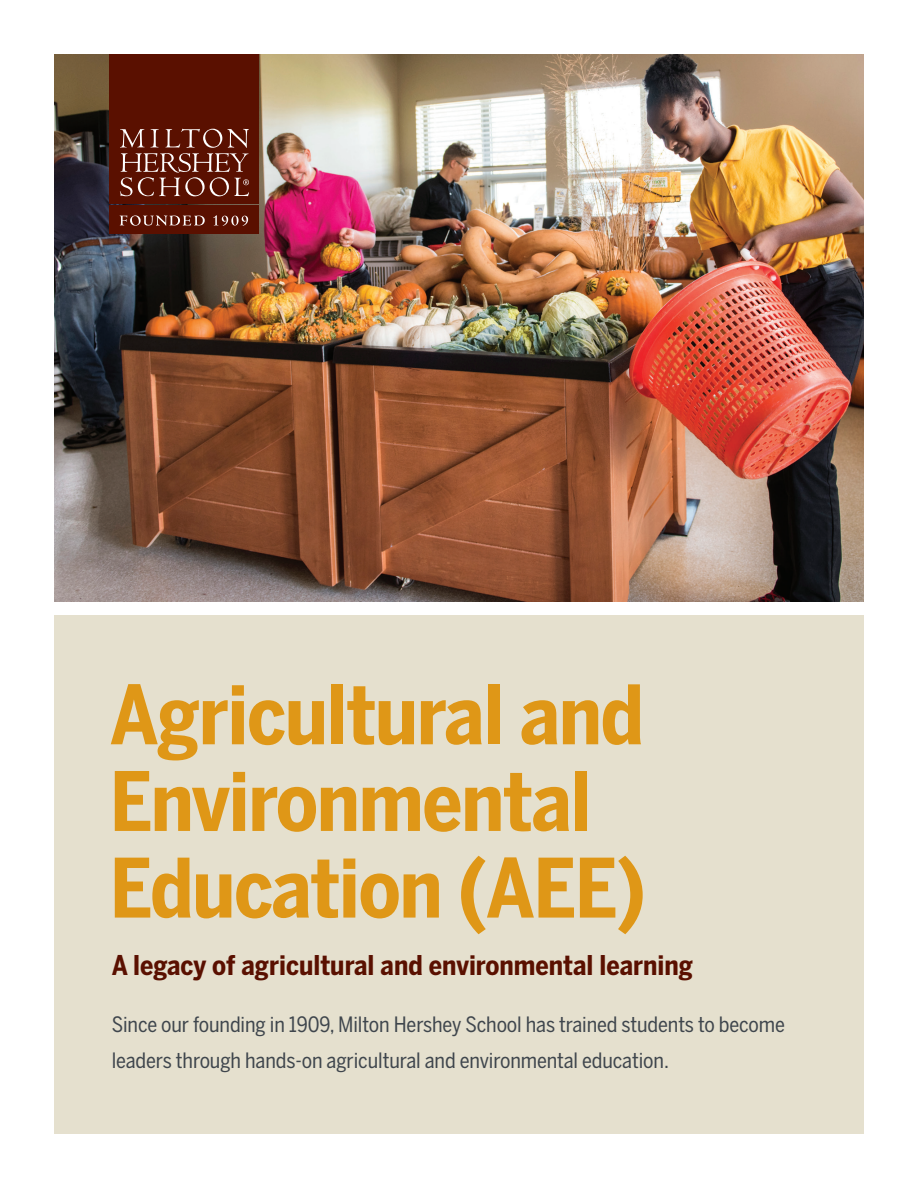
<style>
.page{position:relative;width:918px;height:1188px;background:#fff}
.page>*{position:absolute;margin:0;border:0;box-sizing:border-box;transform-origin:0 0}
.t1{font:700 81px/86.7px "Benton Sans Cond";letter-spacing:-.015em;color:#df9717}
.t2{font:700 27px "Benton Sans Cond";color:#5a1000}
.Sidebar{font:21px/36px "Benton Sans Cond";letter-spacing:-.005em;color:#3f464d}
</style>
<div class="page">
<div style="left:54px;top:615px;width:810px;height:519px;background:#e5e0ce"></div>
<img style="left:54px;top:54px;width:810px;height:548px">
<div style="left:110px;top:54px;width:149px;height:149px;background:#5a1000"></div>
<div style="left:110px;top:206px;width:149px;height:28px;background:#5a1000"></div>
<svg style="left:120px;top:215px;width:85px;height:11px"></svg>
<svg style="left:213px;top:215px;width:35px;height:11px"></svg>
<svg style="left:120px;top:129px;width:129px;height:67px"></svg>
<p class="t1" style="left:110px;top:671px;width:537px">Agricultural and<br>Environmental<br>Education (AEE)</p>
<p class="t2" style="left:112px;top:949px;width:583px">A legacy of agricultural and environmental learning</p>
<p class="Sidebar" style="left:112px;top:1007px;width:675px">Since our founding in 1909, Milton Hershey School has trained students to become leaders through hands-on agricultural and environmental education.</p>
</div>
